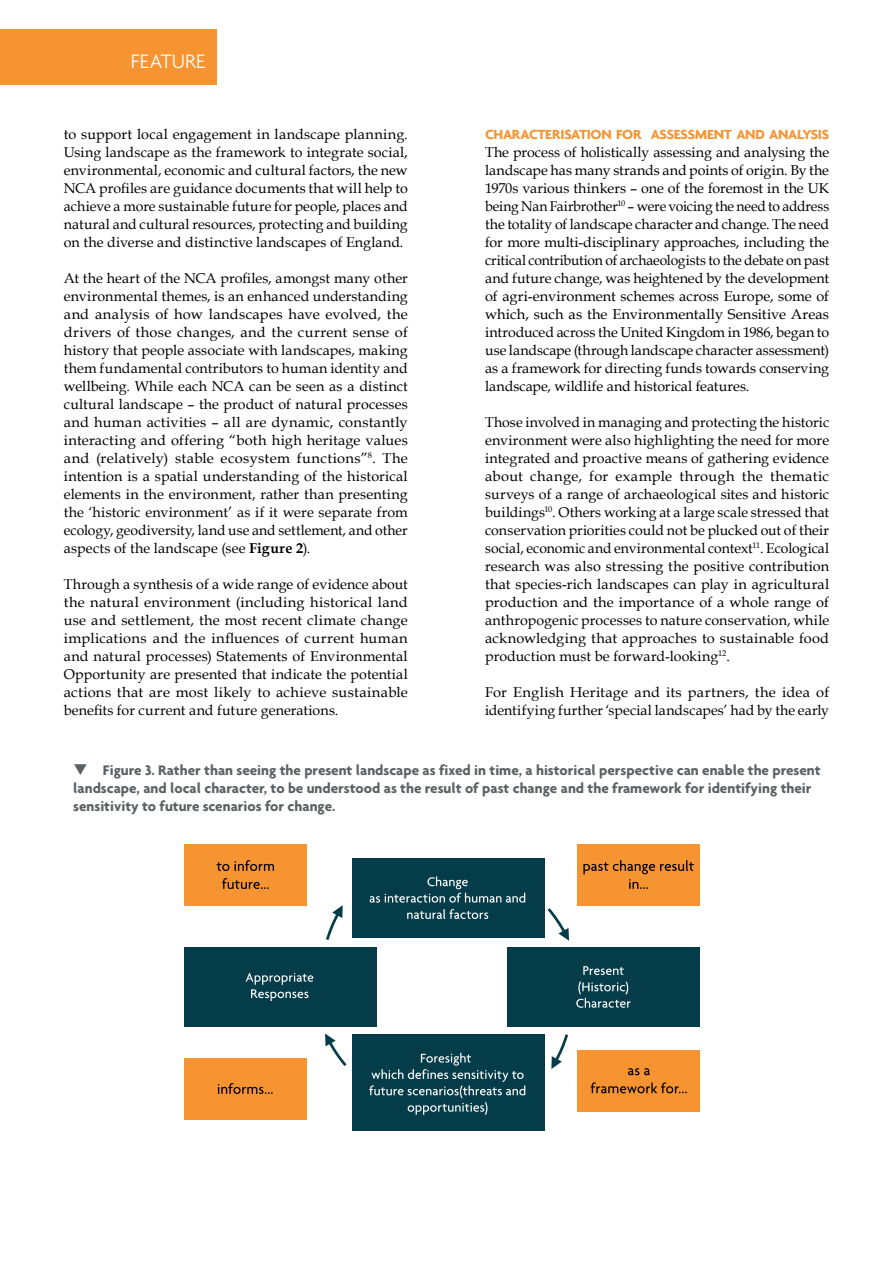
<style>
.page{position:relative;width:893px;height:1263px;background:#fff}
.page>*{position:absolute;margin:0;border:0;box-sizing:border-box;transform-origin:0 0}
.t1{font:300 21px "Agenda";color:#fff}
.t2{font:700 15px/18px "Agenda";color:#5c6165}
.t3{font:14.25px/18px "Book Antiqua";letter-spacing:.01em;color:#000;text-align:justify}
.t4{font:700 14.25px "Agenda";color:#f79432}
.s1{font-weight:700}
</style>
<div class="page">
<div style="left:0;top:29px;width:216px;height:56px;background:#f79432"></div>
<div style="left:184px;top:844px;width:123px;height:61px;background:#f79432"></div>
<div style="left:577px;top:844px;width:123px;height:61px;background:#f79432"></div>
<div style="left:184px;top:1057px;width:123px;height:62px;background:#f79432"></div>
<div style="left:352px;top:1034px;width:192px;height:97px;background:#053c49"></div>
<div style="left:352px;top:858px;width:192px;height:80px;background:#053c49"></div>
<div style="left:184px;top:947px;width:192px;height:79px;background:#053c49"></div>
<div style="left:508px;top:947px;width:192px;height:79px;background:#053c49"></div>
<div style="left:577px;top:1050px;width:123px;height:62px;background:#f79432"></div>
<svg style="left:547px;top:908px;width:22px;height:33px"></svg>
<svg style="left:325px;top:1033px;width:22px;height:33px"></svg>
<svg style="left:551px;top:1034px;width:17px;height:35px"></svg>
<svg style="left:326px;top:905px;width:17px;height:35px"></svg>
<svg style="left:246px;top:973px;width:67px;height:28px"></svg>
<svg style="left:222px;top:878px;width:47px;height:11px"></svg>
<svg style="left:217px;top:860px;width:57px;height:11px"></svg>
<svg style="left:583px;top:860px;width:111px;height:29px"></svg>
<svg style="left:218px;top:1083px;width:55px;height:11px"></svg>
<svg style="left:591px;top:1082px;width:96px;height:11px"></svg>
<svg style="left:628px;top:1068px;width:22px;height:7px"></svg>
<svg style="left:369px;top:1053px;width:156px;height:62px"></svg>
<svg style="left:407px;top:909px;width:81px;height:10px"></svg>
<svg style="left:370px;top:876px;width:155px;height:27px"></svg>
<svg style="left:576px;top:981px;width:55px;height:27px"></svg>
<svg style="left:583px;top:966px;width:41px;height:9px"></svg>
<h1 class="t1" style="left:131px;top:49px;width:74px">featu re</h1>
<p class="t3" style="left:64px;top:125px;width:346px">to support local engagement in landscape planning.<br>Using landscape as the framework to integrate social, environmental, economic and cultural factors, the new NCA profiles are guidance documents that will help to achieve a more sustainable future for people, places and natural and cultural resources, protecting and building on the diverse and distinctive landscapes of England.</p>
<p class="t3" style="left:64px;top:269px;width:346px">At the heart of the NCA profiles, amongst many other environmental themes, is an enhanced understanding and analysis of how landscapes have evolved, the drivers of those changes, and the current sense of history that people associate with landscapes, making them fundamental contributors to human identity and wellbeing. While each NCA can be seen as a distinct cultural landscape – the product of natural processes and human activities – all are dynamic, constantly interacting and offering “both high heritage values and (relatively) stable ecosystem functions”<sup>8</sup>. The intention is a spatial understanding of the historical elements in the environment, rather than presenting the ‘historic environment’ as if it were separate from ecology, geodiversity, land use and settlement, and other aspects of the landscape (see <span class="s1">Figure 2</span>).</p>
<p class="t3" style="left:64px;top:575px;width:346px">Through a synthesis of a wide range of evidence about the natural environment (including historical land use and settlement, the most recent climate change implications and the influences of current human and natural processes) Statements of Environmental Opportunity are presented that indicate the potential actions that are most likely to achieve sustainable benefits for current and future generations.</p>
<p class="t4" style="left:485px;top:126px;width:18px">Characterisation</p>
<p class="t4" style="left:616px;top:126px;width:10px">for</p>
<p class="t4" style="left:651px;top:126px;width:10px">assessment</p>
<p class="t4" style="left:736px;top:126px;width:11px">and</p>
<p class="t4" style="left:769px;top:126px;width:11px">ana</p>
<p class="t4" style="left:797px;top:126px;width:21px">lysis</p>
<p class="t3" style="left:485px;top:143px;width:346px">The process of holistically assessing and analysing the landscape has many strands and points of origin. By the 1970s various thinkers – one of the foremost in the UK being Nan Fairbrother<sup>10</sup> – were voicing the need to address the totality of landscape character and change. The need for more multi-disciplinary approaches, including the critical contribution of archaeologists to the debate on past and future change, was heightened by the development of agri-environment schemes across Europe, some of which, such as the Environmentally Sensitive Areas introduced across the United Kingdom in 1986, began to use landscape (through landscape character assessment) as a framework for directing funds towards conserving landscape, wildlife and historical features.</p>
<p class="t3" style="left:485px;top:413px;width:346px">Those involved in managing and protecting the historic environment were also highlighting the need for more integrated and proactive means of gathering evidence about change, for example through the thematic surveys of a range of archaeological sites and historic buildings<sup>10</sup>. Others working at a large scale stressed that conservation priorities could not be plucked out of their social, economic and environmental context<sup>11</sup>. Ecological research was also stressing the positive contribution that species-rich landscapes can play in agricultural production and the importance of a whole range of anthropogenic processes to nature conservation, while acknowledging that approaches to sustainable food production must be forward-looking<sup>12</sup>.</p>
<p class="t3" style="left:485px;top:683px;width:346px">For English Heritage and its partners, the idea of identifying further ‘special landscapes’ had by the early</p>
<p class="t2" style="left:73px;top:761px;width:749px">❑ Figure 3. Rather than seeing the present landscape as fixed in time, a historical perspective can enable the present landscape, and local character, to be understood as the result of past change and the framework for identifying their sensitivity to future scenarios for change.</p>
</div>
